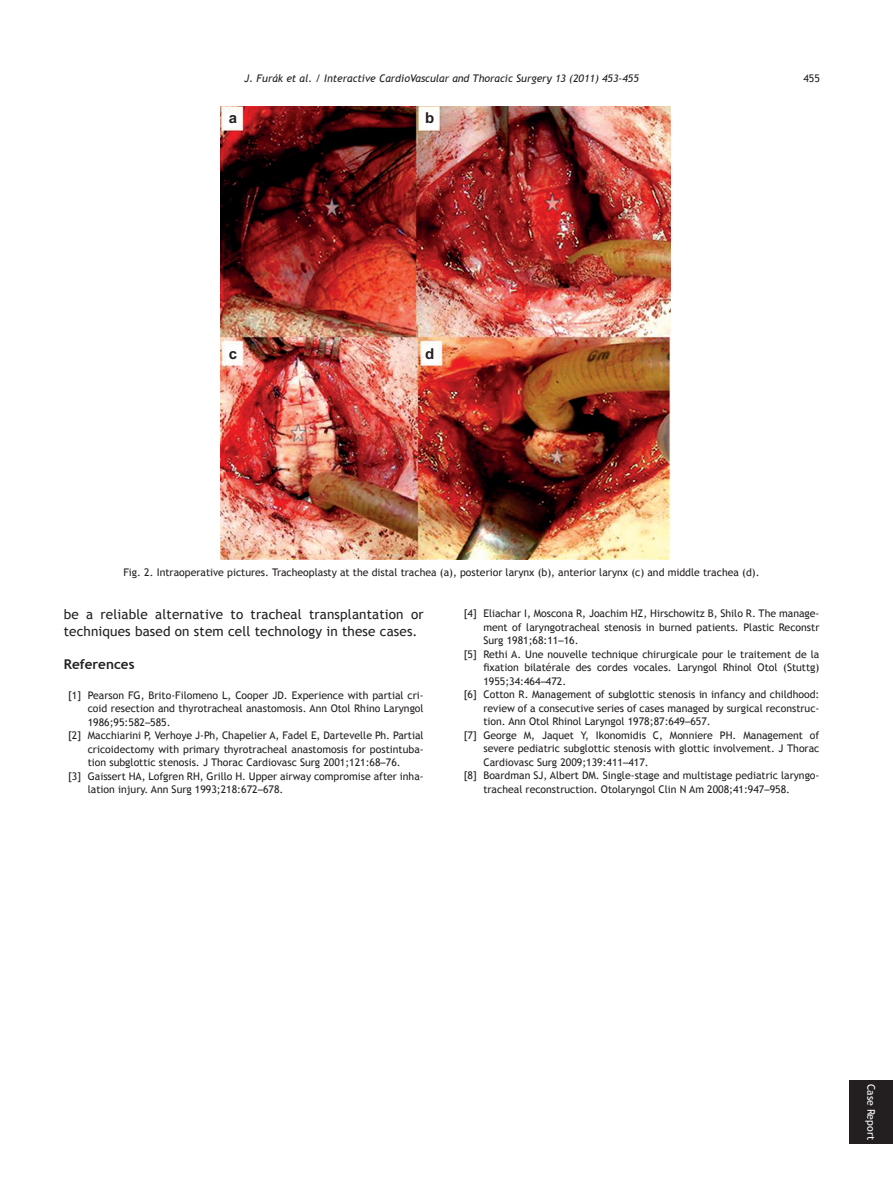
<style>
.page{position:relative;width:893px;height:1191px;background:#fff}
.page>*{position:absolute;margin:0;border:0;box-sizing:border-box;transform-origin:0 0}
.IMG{font:700 15px "Arial";color:#231f20}
.TXT{font:13.5px/16.5px "Trebuchet MS";letter-spacing:.01em;color:#231f20}
.References{font:700 13.5px "Trebuchet MS";color:#231f20}
.Ref{font:10.5px/13.5px "Trebuchet MS";color:#231f20;text-align:justify}
.Fig_Caption{font:10.5px "Trebuchet MS";color:#231f20}
.t1{font:italic 10.5px "Trebuchet MS";color:#231f20}
.t2{font:10.5px "Trebuchet MS";color:#fff}
.s1{font-family:"Helvetica Neue"}
</style>
<div class="page">
<img style="left:220px;top:106px;width:450px;height:453px">
<div style="left:849px;top:1080px;width:44px;height:63px;background:#231f20"></div>
<p class="t1" style="left:245px;top:72px;width:396px">J. Furák et al. / Interactive CardioVascular and Thoracic Surgery 13 (2011) 453-455</p>
<p class="Ref" style="left:803px;top:71px;width:18px">455</p>
<p class="IMG" style="left:229px;top:108px;width:10px">a</p>
<p class="IMG" style="left:425px;top:108px;width:11px">b</p>
<p class="IMG" style="left:229px;top:344px;width:10px">c</p>
<p class="IMG" style="left:425px;top:344px;width:11px">d</p>
<p class="Fig_Caption" style="left:123px;top:566px;width:638px">Fig. 2. Intraoperative pictures. Tracheoplasty at the distal trachea (a), posterior larynx (b), anterior larynx (c) and middle trachea (d).</p>
<p class="TXT" style="left:64px;top:606px;width:361px">be a reliable alternative to tracheal transplantation or techniques based on stem cell technology in these cases.</p>
<p class="References" style="left:64px;top:655px;width:72px">References</p>
<p class="Ref" style="left:88px;top:688px;width:337px;text-indent:-20px">[1] Pearson FG, Brito-Filomeno L, Cooper JD. Experience with partial cri&shy;coid resection and thyrotracheal anastomosis. Ann Otol Rhino Laryngol 1986;95:582<span class="s1">–</span>585.</p>
<p class="Ref" style="left:88px;top:729px;width:337px;text-indent:-20px">[2] Macchiarini P, Verhoye J-Ph, Chapelier A, Fadel E, Dartevelle Ph. Partial cricoidectomy with primary thyrotracheal anastomosis for postintuba&shy;tion subglottic stenosis. J Thorac Cardiovasc Surg 2001;121:68<span class="s1">–</span>76.</p>
<p class="Ref" style="left:88px;top:769px;width:337px;text-indent:-20px">[3] Gaissert HA, Lofgren RH, Grillo H. Upper airway compromise after inha&shy;lation injury. Ann Surg 1993;218:672<span class="s1">–</span>678.</p>
<p class="Ref" style="left:483px;top:607px;width:337px;text-indent:-20px">[4] Eliachar I, Moscona R, Joachim HZ, Hirschowitz B, Shilo R. The manage&shy;ment of laryngotracheal stenosis in burned patients. Plastic Reconstr Surg 1981;68:11<span class="s1">–</span>16.</p>
<p class="Ref" style="left:483px;top:647px;width:337px;text-indent:-20px">[5] Rethi A. Une nouvelle technique chirurgicale pour le traitement de la fixation bilatérale des cordes vocales. Laryngol Rhinol Otol (Stuttg)<br>1955;34:464<span class="s1">–</span>472.</p>
<p class="Ref" style="left:483px;top:688px;width:337px;text-indent:-20px">[6] Cotton R. Management of subglottic stenosis in infancy and childhood: review of a consecutive series of cases managed by surgical reconstruc&shy;tion. Ann Otol Rhinol Laryngol 1978;87:649<span class="s1">–</span>657.</p>
<p class="Ref" style="left:483px;top:728px;width:337px;text-indent:-20px">[7] George M, Jaquet Y, Ikonomidis C, Monniere PH. Management of severe pediatric subglottic stenosis with glottic involvement. J Thorac Cardiovasc Surg 2009;139:411<span class="s1">–</span>417.</p>
<p class="Ref" style="left:483px;top:769px;width:337px;text-indent:-20px">[8] Boardman SJ, Albert DM. Single-stage and multistage pediatric laryngo&shy;tracheal reconstruction. Otolaryngol Clin N Am 2008;41:947<span class="s1">–</span>958.</p>
<p class="t2" style="left:877px;top:1083px;width:58px;rotate:90deg">Case Report</p>
</div>
